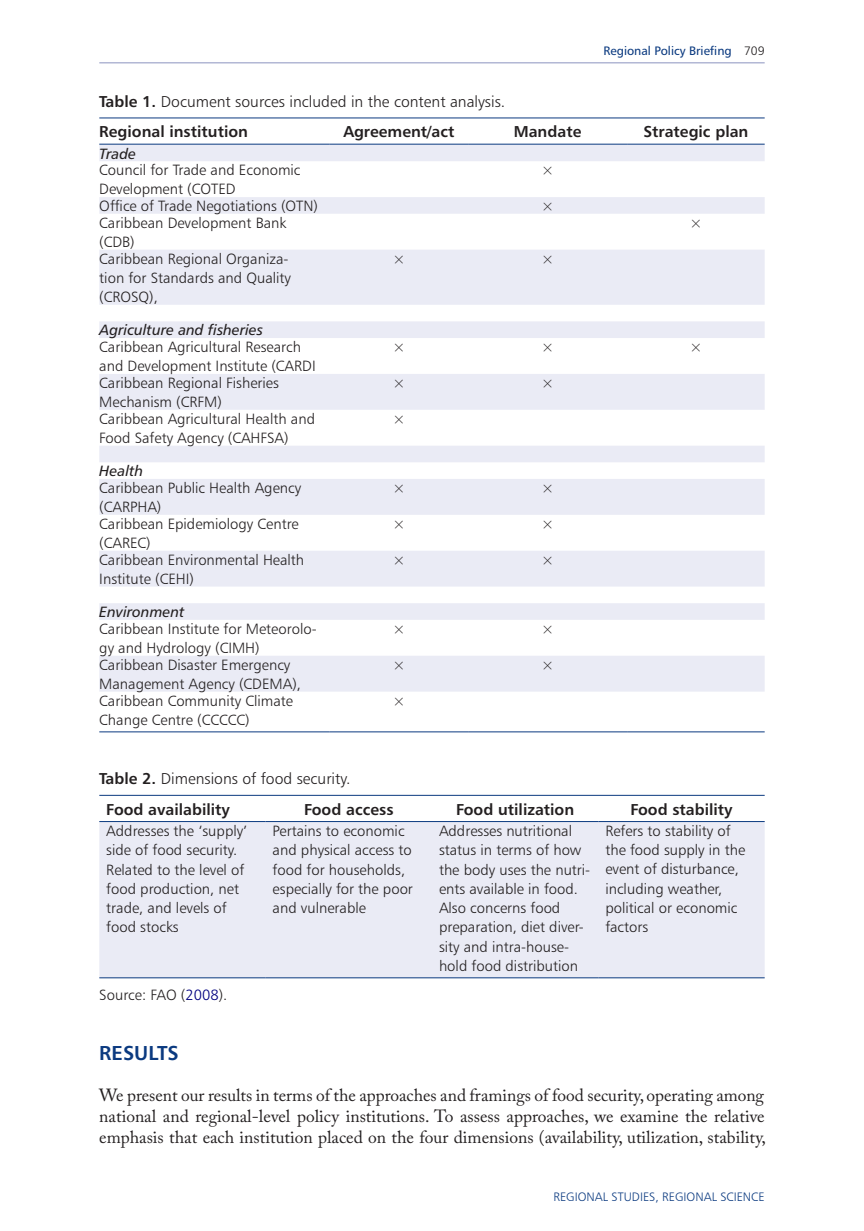
<style>
.page{position:relative;width:864px;height:1231px;background:#fff}
.page>*{position:absolute;margin:0;border:0;box-sizing:border-box;transform-origin:0 0}
.t1{font:20.12px "Humanist 777 BT Bold B";color:#0b3a80}
.t2{font:17.5px/21px "Adobe Caslon Pro";color:#231f20;text-align:justify}
.t3{font:15.75px "Humanist 777 BT Bold B";color:#231f20}
.t4{font:15.75px "Humanist 777 BT Light B";color:#231f20}
.t5{font:14.88px/19.2px "Humanist 777 BT Light B";color:#231f20}
.t6{font:14.88px "Humanist 777 BT Italic B";color:#231f20}
.t7{font:12.25px "Humanist 777 BT Light B";color:#0b3a80}
.t8{font:12.25px "Humanist 777 BT Roman B";color:#0b3a80}
.s1{font-family:"Humanist 777 BT Light B";color:#231f20}
.s2{font-family:"Humanist 777 BT Bold B"}
.s3{color:#000080}
</style>
<div class="page">
<hr style="left:99px;top:62px;width:665px;height:1px;background:#8b94bf">
<hr style="left:99px;top:117px;width:665px;height:1px;background:#0b3a80">
<svg style="left:99px;top:145px;width:665px;height:546px;fill:#eeeff7"></svg>
<hr style="left:99px;top:144px;width:230px;height:1px;background:#0b3a80">
<hr style="left:329px;top:144px;width:139px;height:1px;background:#0b3a80">
<hr style="left:468px;top:144px;width:159px;height:1px;background:#0b3a80">
<hr style="left:626px;top:144px;width:138px;height:1px;background:#0b3a80">
<hr style="left:99px;top:731px;width:230px;height:1px;background:#0b3a80">
<hr style="left:329px;top:731px;width:139px;height:1px;background:#0b3a80">
<hr style="left:468px;top:731px;width:159px;height:1px;background:#0b3a80">
<hr style="left:626px;top:731px;width:138px;height:1px;background:#0b3a80">
<hr style="left:99px;top:794px;width:665px;height:1px;background:#0b3a80">
<div style="left:99px;top:822px;width:665px;height:155px;background:#eaebf5"></div>
<hr style="left:99px;top:821px;width:166px;height:1px;background:#0b3a80">
<hr style="left:265px;top:821px;width:167px;height:1px;background:#0b3a80">
<hr style="left:432px;top:821px;width:166px;height:1px;background:#0b3a80">
<hr style="left:598px;top:821px;width:166px;height:1px;background:#0b3a80">
<hr style="left:99px;top:977px;width:166px;height:1px;background:#0b3a80">
<hr style="left:265px;top:977px;width:167px;height:1px;background:#0b3a80">
<hr style="left:432px;top:977px;width:166px;height:1px;background:#0b3a80">
<hr style="left:598px;top:977px;width:166px;height:1px;background:#0b3a80">
<p class="t8" style="left:603px;top:43px;width:163px">Regional Policy Briefing <span class="s1">709</span></p>
<p class="t4" style="left:99px;top:92px;width:407px"><span class="s2">Table 1.</span> Document sources included in the content analysis.</p>
<p class="t3" style="left:99px;top:122px;width:150px">Regional institution</p>
<p class="t3" style="left:343px;top:122px;width:113px">Agreement/act</p>
<p class="t3" style="left:513px;top:122px;width:69px">Mandate</p>
<p class="t3" style="left:643px;top:122px;width:106px">Strategic plan</p>
<p class="t6" style="left:99px;top:144px;width:38px">Trade</p>
<p class="t5" style="left:99px;top:160px;width:203px">Council for Trade and Economic<br>Development (COTED</p>
<p class="t5" style="left:541px;top:160px;width:14px">×</p>
<p class="t5" style="left:99px;top:196px;width:196px">Office of Trade N egotiations (OTN</p>
<p class="t5" style="left:313px;top:196px;width:6px">)</p>
<p class="t5" style="left:541px;top:196px;width:14px">×</p>
<p class="t5" style="left:99px;top:213px;width:188px">Caribbean Development Bank (CD B)</p>
<p class="t5" style="left:689px;top:213px;width:14px">×</p>
<p class="t5" style="left:99px;top:248px;width:193px">Caribbean Regional Organiza&shy;tion for Standards and Quality (CROSQ),</p>
<p class="t5" style="left:392px;top:248px;width:14px">×</p>
<p class="t5" style="left:541px;top:248px;width:14px">×</p>
<p class="t6" style="left:99px;top:320px;width:165px">Agriculture and fisheries</p>
<p class="t5" style="left:99px;top:337px;width:210px">Caribbean Agricultural Research and Development I nstitute (CARDI</p>
<p class="t5" style="left:392px;top:337px;width:14px">×</p>
<p class="t5" style="left:541px;top:337px;width:14px">×</p>
<p class="t5" style="left:689px;top:337px;width:14px">×</p>
<p class="t5" style="left:99px;top:373px;width:181px">Caribbean Regional Fisheries<br>Mechanism (CRFM)</p>
<p class="t5" style="left:392px;top:373px;width:14px">×</p>
<p class="t5" style="left:541px;top:373px;width:14px">×</p>
<p class="t5" style="left:99px;top:409px;width:217px">Caribbean Agricultural Health and<br>Food Safety Agency (CAHFSA)</p>
<p class="t5" style="left:392px;top:409px;width:14px">×</p>
<p class="t6" style="left:99px;top:462px;width:45px">Health</p>
<p class="t5" style="left:99px;top:478px;width:203px">Caribbean Public Health Agency (CARPHA)</p>
<p class="t5" style="left:392px;top:478px;width:14px">×</p>
<p class="t5" style="left:541px;top:478px;width:14px">×</p>
<p class="t5" style="left:99px;top:513px;width:201px">Caribbean E pidemiology Centre (CAREC)</p>
<p class="t5" style="left:392px;top:513px;width:14px">×</p>
<p class="t5" style="left:541px;top:513px;width:14px">×</p>
<p class="t5" style="left:99px;top:549px;width:206px">Caribbean E nvironmental Health<br>I nstitute (CE HI)</p>
<p class="t5" style="left:392px;top:549px;width:14px">×</p>
<p class="t5" style="left:541px;top:549px;width:14px">×</p>
<p class="t6" style="left:99px;top:602px;width:87px">Environment</p>
<p class="t5" style="left:99px;top:618px;width:219px">Caribbean I nstitute for Meteorolo&shy;gy and Hydrology (CI MH)</p>
<p class="t5" style="left:392px;top:618px;width:14px">×</p>
<p class="t5" style="left:541px;top:618px;width:14px">×</p>
<p class="t5" style="left:99px;top:654px;width:203px">Caribbean Disaster E mergency<br>Management Agency (CDE MA),</p>
<p class="t5" style="left:392px;top:654px;width:14px">×</p>
<p class="t5" style="left:541px;top:654px;width:14px">×</p>
<p class="t5" style="left:99px;top:690px;width:195px">Caribbean Community Climate<br>Change Centre (CCCCC</p>
<p class="t5" style="left:392px;top:690px;width:14px">×</p>
<p class="t5" style="left:245px;top:709px;width:6px">)</p>
<p class="t4" style="left:99px;top:769px;width:252px"><span class="s2">Table 2.</span> Dimensions of food security.</p>
<p class="t3" style="left:106px;top:799px;width:125px">Food availability</p>
<p class="t3" style="left:304px;top:799px;width:91px">Food access</p>
<p class="t3" style="left:456px;top:799px;width:120px">Food utilization</p>
<p class="t3" style="left:630px;top:799px;width:104px">Food stability</p>
<p class="t5" style="left:106px;top:820px;width:142px">Addresses the ‘supply’ side of food security.<br>Related to the level of food production, net trade, and levels of food stocks</p>
<p class="t5" style="left:272px;top:820px;width:142px">Pertains to economic and physical access to food for households, especially for the poor and vulnerable</p>
<p class="t5" style="left:439px;top:820px;width:153px">Addresses nutritional status in terms of how the body uses the nutri&shy;ents available in food.<br>Also concerns food preparation, diet diver&shy;sity and intra-house&shy;hold food distribution</p>
<p class="t5" style="left:605px;top:820px;width:141px">Refers to stability of the food supply in the event of disturbance, including weather, political or economic factors</p>
<p class="t5" style="left:99px;top:984px;width:129px">Source: FAO (<span class="s3">2008</span>).</p>
<h1 class="t1" style="left:99px;top:1039px;width:81px">RESULTS</h1>
<p class="t2" style="left:99px;top:1083px;width:667px">We present our results in terms of the approaches and framings of food security, operating among national and regional-level policy institutions. To assess approaches, we examine the relative emphasis that each institution placed on the four dimensions (availability, utilization, stability,</p>
<p class="t7" style="left:553px;top:1188px;width:15px">REGIONAL</p>
<p class="t7" style="left:611px;top:1188px;width:14px">STUDIE</p>
<p class="t7" style="left:649px;top:1188px;width:28px">S, REGIONAL</p>
<p class="t7" style="left:720px;top:1188px;width:14px">SCIENCE</p>
</div>
